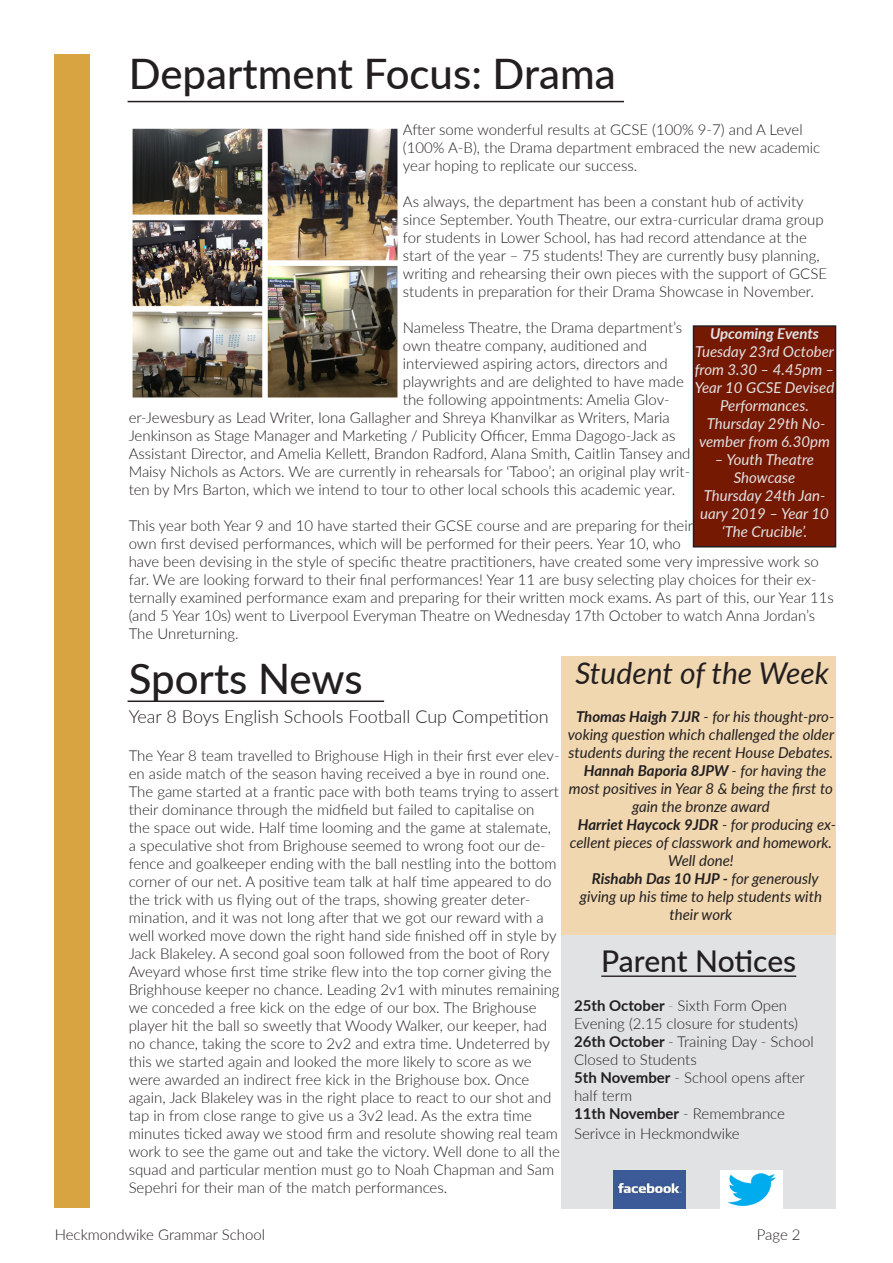
<style>
.page{position:relative;width:893px;height:1263px;background:#fff}
.page>*{position:absolute;margin:0;border:0;box-sizing:border-box;transform-origin:0 0}
.t1{font:500 42px "Lato";color:#231f20}
.t2{font:italic 30px "Lato";color:#231f20}
.t3{font:500 30px "Lato";letter-spacing:-.01em;color:#231f20}
.t4{font:300 18px "Lato";color:#231f20}
.t5{font:300 15px/18px "Lato";color:#231f20}
.t6{font:italic 15px/18px "Lato";color:#231f20;text-align:center}
.t7{font:italic 15px/18px "Lato";color:#e1e2e4;text-align:center}
.t8{font:italic 700 15px "Lato";color:#e1e2e4}
.s1{font-weight:700}
.s2{font-weight:100}
</style>
<div class="page">
<div style="left:55px;top:55px;width:35px;height:1153px;background:#d8a341"></div>
<hr style="left:128px;top:101px;width:496px;height:1px;background:#231f20">
<div style="left:561px;top:656px;width:275px;height:279px;background:#f0d7b0"></div>
<hr style="left:128px;top:700px;width:256px;height:2px;background:#231f20">
<div style="left:561px;top:935px;width:275px;height:273px;background:#e1e2e4"></div>
<hr style="left:601px;top:975px;width:195px;height:2px;background:#231f20">
<img style="left:132px;top:128px;width:266px;height:270px">
<div style="left:693px;top:326px;width:142px;height:221px;background:#761903"></div>
<div style="left:693px;top:325px;width:143px;height:222px;border:2px solid #231f20"></div>
<img style="left:613px;top:1170px;width:73px;height:38px">
<img style="left:721px;top:1170px;width:61px;height:38px">
<p class="t1" style="left:129px;top:43px;width:489px">Department Focus: Drama</p>
<p class="t5" style="left:403px;top:120px;width:419px">After some wonderful results at GCSE (100% 9-7) and A Level (100% A-B), the Drama department embraced the new academic year hoping to replicate our success.</p>
<p class="t5" style="left:403px;top:192px;width:426px">As always, the department has been a constant hub of activity since September. Youth Theatre, our extra-curricular drama group for students in Lower School, has had record attendance at the start of the year – 75 students! They are currently busy planning, writing and rehearsing their own pieces with the support of GCSE students in preparation for their Drama Showcase in November.</p>
<p class="t5" style="left:403px;top:318px;width:281px">Nameless Theatre, the Drama department’s</p>
<p class="t5" style="left:403px;top:336px;width:246px">own theatre company, auditioned and</p>
<p class="t5" style="left:403px;top:354px;width:266px">interviewed aspiring actors, directors and</p>
<p class="t5" style="left:403px;top:372px;width:283px">playwrights and are delighted to have made</p>
<p class="t5" style="left:403px;top:390px;width:268px">the following appointments: Amelia Glov-</p>
<p class="t5" style="left:129px;top:408px;width:543px">er-Jewesbury as Lead Writer, Iona Gallagher and Shreya Khanvilkar as Writers, Maria</p>
<p class="t5" style="left:129px;top:426px;width:548px">Jenkinson as Stage Manager and Marketing / Publicity Officer, Emma Dagogo-Jack as</p>
<p class="t5" style="left:129px;top:444px;width:563px">Assistant Director, and Amelia Kellett, Brandon Radford, Alana Smith, Caitlin Tansey and</p>
<p class="t5" style="left:129px;top:462px;width:563px">Maisy Nichols as Actors. We are currently in rehearsals for ‘Taboo’; an original play writ-</p>
<p class="t5" style="left:129px;top:480px;width:548px">ten by Mrs Barton, which we intend to tour to other local schools this academic year.</p>
<p class="t5" style="left:129px;top:516px;width:707px">This year both Year 9 and 10 have started their GCSE course and are preparing for their<br>own first devised performances, which will be performed for their peers. Year 10, who<br>have been devising in the style of specific theatre practitioners, have created some very impressive work so far. We are looking forward to their final performances! Year 11 are busy selecting play choices for their ex&shy;ternally examined performance exam and preparing for their written mock exams. As part of this, our Year 11s (and 5 Year 10s) went to Liverpool Everyman Theatre on Wednesday 17th October to watch Anna Jordan’s The Unreturning.</p>
<p class="t8" style="left:710px;top:322px;width:111px">Upcoming Events</p>
<p class="t7" style="left:695px;top:342px;width:141px">Tuesday 23rd October from 3.30 – 4.45pm –<br>Year 10 GCSE Devised<br>Performances.</p>
<p class="t7" style="left:699px;top:414px;width:132px">Thursday 29th No&shy;vember from 6.30pm</p>
<p class="t7" style="left:715px;top:450px;width:101px">– Youth Theatre<br>Showcase</p>
<p class="t7" style="left:700px;top:486px;width:130px">Thursday 24th Jan&shy;uary 2019 – Year 10 ‘The Crucible’.</p>
<p class="t1" style="left:129px;top:648px;width:236px">Sports News</p>
<p class="t4" style="left:129px;top:704px;width:422px">Year 8 Boys English Schools Football Cup Competition</p>
<p class="t5" style="left:129px;top:746px;width:433px">The Year 8 team travelled to Brighouse High in their first ever elev&shy;en aside match of the season having received a bye in round one.<br>The game started at a frantic pace with both teams trying to assert their dominance through the midfield but failed to capitalise on<br>the space out wide. Half time looming and the game at stalemate, a speculative shot from Brighouse seemed to wrong foot our de&shy;fence and goalkeeper ending with the ball nestling into the bottom corner of our net. A positive team talk at half time appeared to do the trick with us flying out of the traps, showing greater deter&shy;mination, and it was not long after that we got our reward with a well worked move down the right hand side finished off in style by Jack Blakeley. A second goal soon followed from the boot of Rory Aveyard whose first time strike flew into the top corner giving the Brighhouse keeper no chance. Leading 2v1 with minutes remaining we conceded a free kick on the edge of our box. The Brighouse player hit the ball so sweetly that Woody Walker, our keeper, had no chance, taking the score to 2v2 and extra time. Undeterred by this we started again and looked the more likely to score as we were awarded an indirect free kick in the Brighouse box. Once again, Jack Blakeley was in the right place to react to our shot and tap in from close range to give us a 3v2 lead. As the extra time minutes ticked away we stood firm and resolute showing real team work to see the game out and take the victory. Well done to all the squad and particular mention must go to Noah Chapman and Sam Sepehri for their man of the match performances.</p>
<p class="t2" style="left:575px;top:652px;width:255px">Student of the Week</p>
<p class="t6" style="left:568px;top:707px;width:268px"><span class="s1">Thomas Haigh 7JJR</span> - for his thought-pro&shy;voking question which challenged the older students during the recent House Debates.</p>
<p class="t6" style="left:569px;top:761px;width:266px"><span class="s1">Hannah Baporia 8JPW</span> - for having the most positives in Year 8 &amp; being the first to gain the bronze award</p>
<p class="t6" style="left:570px;top:815px;width:268px"><span class="s1">Harriet Haycock 9JDR</span> - for producing ex&shy;cellent pieces of classwork and homework.<br>Well done!</p>
<p class="t6" style="left:580px;top:869px;width:244px"><span class="s1">Rishabh Das 10 HJP -</span> for generously giving up his time to help students with their work</p>
<p class="t3" style="left:601px;top:939px;width:196px">Parent Notices</p>
<p class="t5" style="left:574px;top:996px;width:225px"><span class="s1">25th October</span> <span class="s2">-</span> Sixth Form Open<br>Evening (2.15 closure for students)</p>
<p class="t5" style="left:574px;top:1032px;width:241px"><span class="s1">26th October</span> - Training Day - School<br>Closed to Students</p>
<p class="t5" style="left:574px;top:1068px;width:232px"><span class="s1">5th November</span> - School opens after half term</p>
<p class="t5" style="left:574px;top:1103px;width:212px;line-height:19.8px"><span class="s1">11th November</span> - Remembrance<br>Serivce in Heckmondwike</p>
<p class="t5" style="left:55px;top:1225px;width:212px">Heckmondwike Grammar School</p>
<p class="t5" style="left:757px;top:1225px;width:45px">Page 2</p>
</div>
